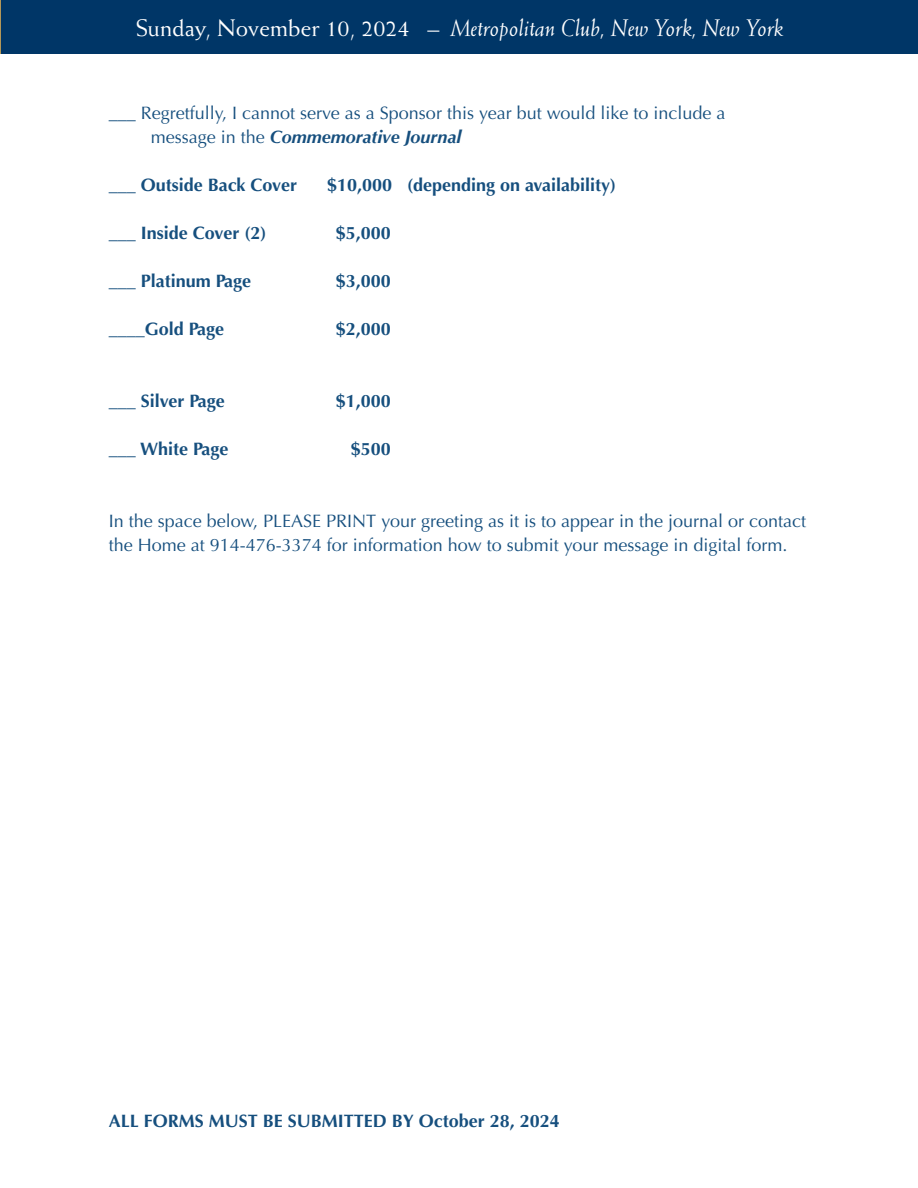
<style>
.page{position:relative;width:918px;height:1188px;background:#fff}
.page>*{position:absolute;margin:0;border:0;box-sizing:border-box;transform-origin:0 0}
.t1{font:italic 24px "Weiss Std";color:#fff}
.t2{font:18px/24px "Optima";color:#164f7e}
.t3{font:700 18px "Optima";color:#164f7e}
.t4{font:italic 700 18px "Optima";color:#164f7e}
.s1{font-style:normal}
.s2{font-weight:700}
.s3{font-weight:400;font-style:normal}
</style>
<div class="page">
<div style="left:1px;top:0;width:917px;height:54px;background:#003667"></div>
<p class="t1" style="left:136px;top:13px;width:649px"><span class="s1">Sunday, November 10, 2024 –</span> Metropolitan Club, New York, New York</p>
<p class="t2" style="left:109px;top:101px;width:618px"><span class="s2">___</span> Regretfully, I cannot serve as a Sponsor this year but would like to include a</p>
<p class="t4" style="left:151px;top:126px;width:312px"><span class="s3">message in the</span> Commemorative Journal</p>
<p class="t3" style="left:109px;top:174px;width:190px">___ Outside Back Cover</p>
<p class="t3" style="left:327px;top:174px;width:291px">$10,000 (depending on availability)</p>
<p class="t3" style="left:109px;top:222px;width:159px">___ Inside Cover (2)</p>
<p class="t3" style="left:336px;top:222px;width:57px">$5,000</p>
<p class="t3" style="left:109px;top:270px;width:144px">___ Platinum Page</p>
<p class="t3" style="left:336px;top:270px;width:57px">$3,000</p>
<p class="t3" style="left:109px;top:318px;width:117px">____Gold Page</p>
<p class="t3" style="left:336px;top:318px;width:57px">$2,000</p>
<p class="t3" style="left:109px;top:390px;width:118px">___ Silver Page</p>
<p class="t3" style="left:336px;top:390px;width:57px">$1,000</p>
<p class="t3" style="left:109px;top:438px;width:121px">___ White Page</p>
<p class="t3" style="left:351px;top:438px;width:42px">$500</p>
<p class="t2" style="left:109px;top:509px;width:699px">In the space below, PLEASE PRINT your greeting as it is to appear in the journal or contact the Home at 914-476-3374 for information how to submit your message in digital form.</p>
<p class="t3" style="left:109px;top:1110px;width:453px">ALL FORMS MUST BE SUBMITTED BY October 28, 2024</p>
</div>
